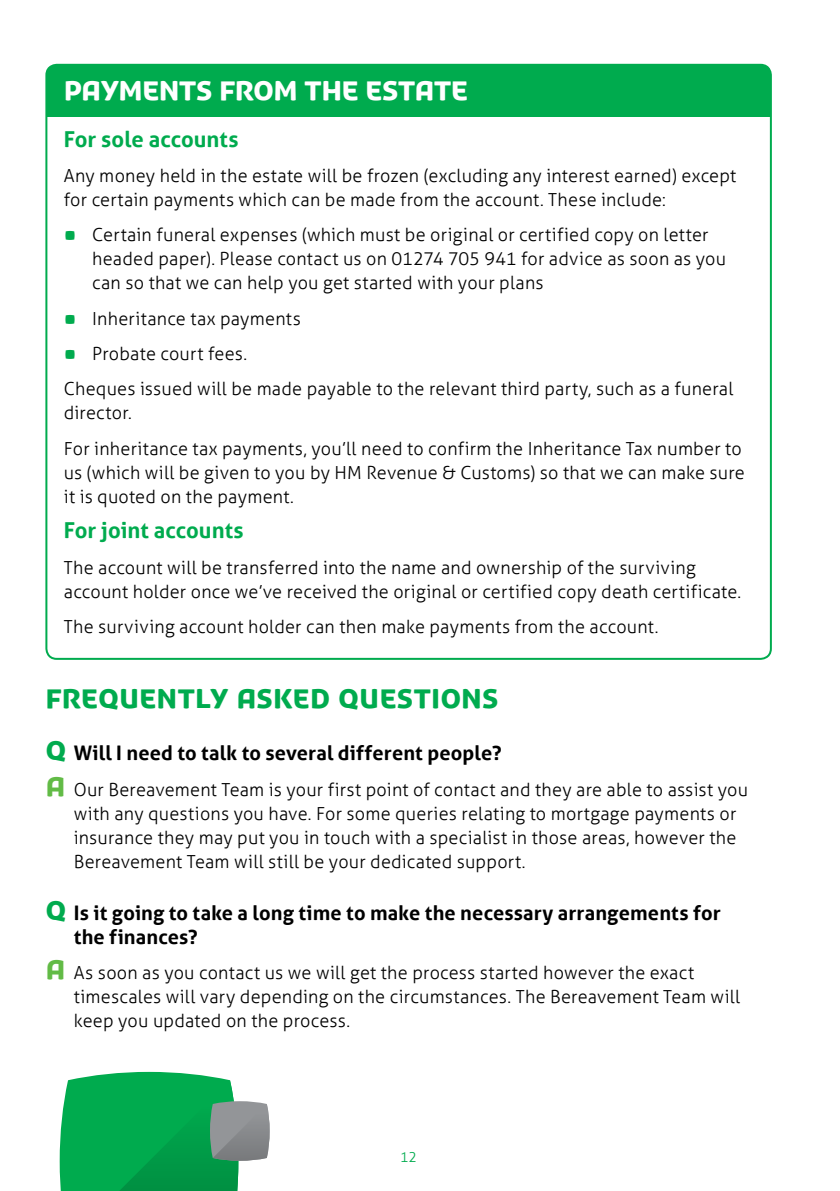
<style>
.page{position:relative;width:840px;height:1191px;background:#fff}
.page>*{position:absolute;margin:0;border:0;box-sizing:border-box;transform-origin:0 0}
.t1{font:36px "YBSG Headline";color:#00ab4e}
.t2{font:36px "YBSG Headline";letter-spacing:-.02em;color:#fff}
.t3{font:700 22px "YBSG Aller";color:#00ab4e}
.t4{font:700 20px/24px "YBSG Aller";letter-spacing:.01em;color:#000}
.t5{font:300 18px/24px "YBSG Aller";letter-spacing:.01em;color:#000}
.t6{font:300 14px "YBSG Aller";color:#00ab4e}
.s1{font-family:"YBSG Headline";font-weight:400;font-size:36px;color:#00ab4e}
.s2{font-family:"YBSG Headline";font-weight:400;font-size:36px;color:#62bb46}
</style>
<div class="page">
<svg style="left:60px;top:1071px;width:209px;height:120px;background:#31ad6a"></svg>
<div style="left:46px;top:65px;width:724px;height:594px;background:#00ab4e;border-radius:10px"></div>
<div style="left:48px;top:118px;width:723px;height:542px;background:#fff"></div>
<h1 class="t2" style="left:64px;top:73px;width:405px">payments from the estate</h1>
<p class="t3" style="left:64px;top:125px;width:176px">For sole accounts</p>
<p class="t5" style="left:64px;top:164px;width:673px">Any money held in the estate will be frozen (excluding any interest earned) except for certain payments which can be made from the account. These include:</p>
<p class="t5" style="left:92px;top:223px;width:635px;text-indent:-28px"><span class="s1">•</span> Certain funeral expenses (which must be original or certified copy on letter headed paper). Please contact us on 01274 705 941 for advice as soon as you can so that we can help you get started with your plans</p>
<p class="t5" style="left:64px;top:306px;width:238px"><span class="s1">•</span> Inheritance tax payments</p>
<p class="t5" style="left:64px;top:336px;width:670px;line-height:35.4px"><span class="s1">•</span> Probate court fees.<br>Cheques issued will be made payable to the relevant third party, such as a funeral</p>
<p class="t5" style="left:64px;top:395px;width:679px;line-height:35.4px">director.<br>For inheritance tax payments, you’ll need to confirm the Inheritance Tax number to</p>
<p class="t5" style="left:64px;top:460px;width:682px">us (which will be given to you by HM Revenue &amp; Customs) so that we can make sure it is quoted on the payment.</p>
<p class="t3" style="left:64px;top:517px;width:181px">For joint accounts</p>
<p class="t5" style="left:64px;top:555px;width:678px">The account will be transferred into the name and ownership of the surviving account holder once we’ve received the original or certified copy death certificate.</p>
<p class="t5" style="left:64px;top:614px;width:595px">The surviving account holder can then make payments from the account.</p>
<h1 class="t1" style="left:45px;top:680px;width:454px">Frequently Asked Questions</h1>
<p class="t4" style="left:45px;top:741px;width:457px"><span class="s1">Q</span> Will I need to talk to several different people?</p>
<p class="t5" style="left:74px;top:777px;width:675px;text-indent:-28px"><span class="s2">A</span> Our Bereavement Team is your first point of contact and they are able to assist you with any questions you have. For some queries relating to mortgage payments or insurance they may put you in touch with a specialist in those areas, however the Bereavement Team will still be your dedicated support.</p>
<p class="t4" style="left:74px;top:900px;width:648px;text-indent:-28px"><span class="s1">Q</span> Is it going to take a long time to make the necessary arrangements for the finances?</p>
<p class="t5" style="left:74px;top:961px;width:667px;text-indent:-28px"><span class="s2">A</span> As soon as you contact us we will get the process started however the exact timescales will vary depending on the circumstances. The Bereavement Team will keep you updated on the process.</p>
<p class="t6" style="left:400px;top:1148px;width:18px">12</p>
</div>
